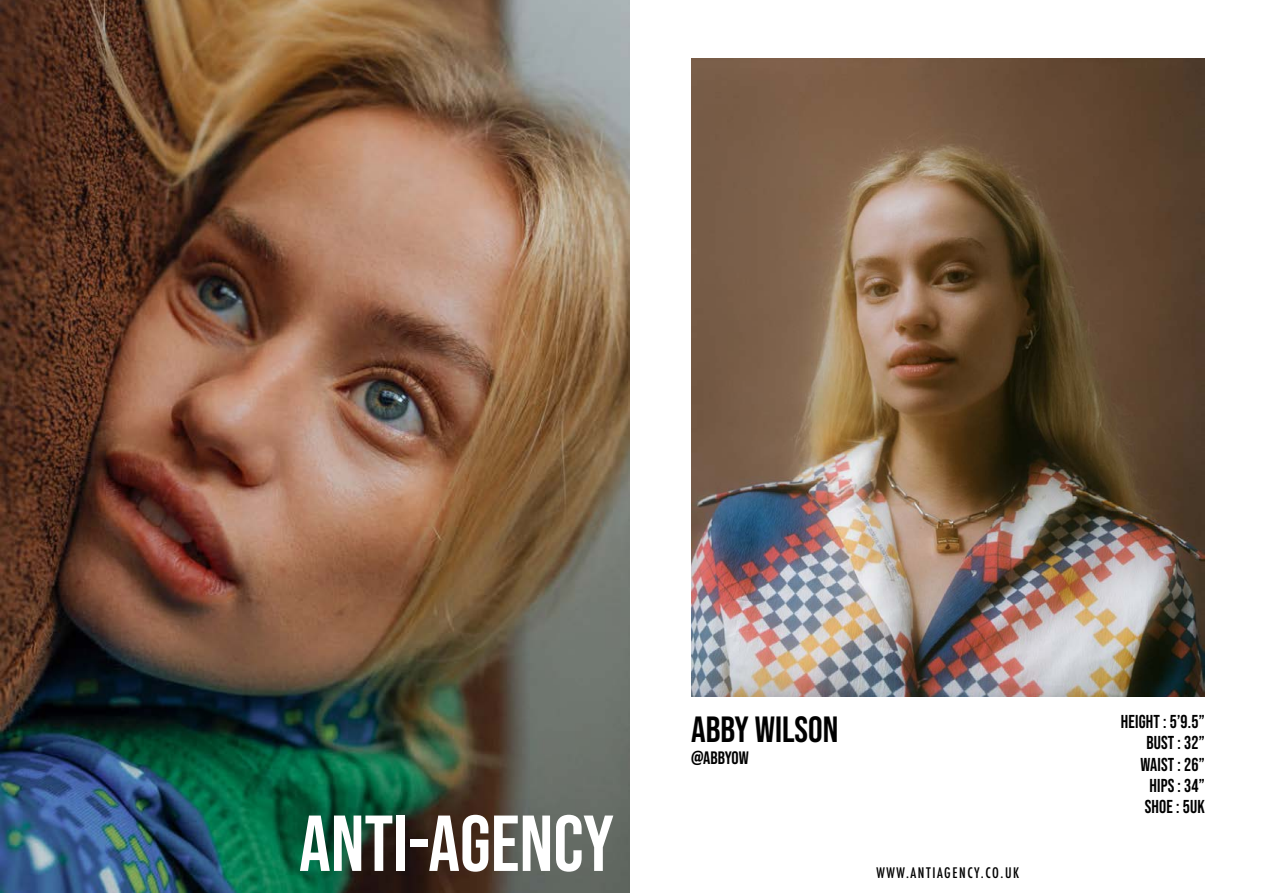
<style>
.page{position:relative;width:1263px;height:893px;background:#fff}
.page>*{position:absolute;margin:0;border:0;box-sizing:border-box;transform-origin:0 0}
.t1{font:79.05px "Bebas Neue";color:#fff}
.t2{font:36.45px "Bebas Neue";color:#000}
.t3{font:18.75px/21.3px "Bebas Neue";letter-spacing:.01em;color:#000;text-align:right;scale:.95 1}
.t4{font:18px "Bebas Neue";color:#000}
.t5{font:500 condensed 14.1px "Futura";letter-spacing:.11em;color:#000}
</style>
<div class="page">
<img style="left:0;top:0;width:629px;height:893px">
<img style="left:691px;top:58px;width:514px;height:638px">
<h1 class="t1" style="left:299px;top:799px;width:317px">ANTI-AGENCY</h1>
<h2 class="t2" style="left:691px;top:709px;width:149px">ABBY WILSON</h2>
<p class="t3" style="left:1121px;top:711px;width:90px">HEIGHT : 5’9.5”<br>BUST : 32”<br>WAIST : 26”<br>HIPS : 34”<br>SHOE : 5UK</p>
<p class="t4" style="left:691px;top:748px;width:59px">@ABBYOW</p>
<p class="t5" style="left:877px;top:864px;width:144px">WWW.ANTIAGENCY.CO.UK</p>
</div>
